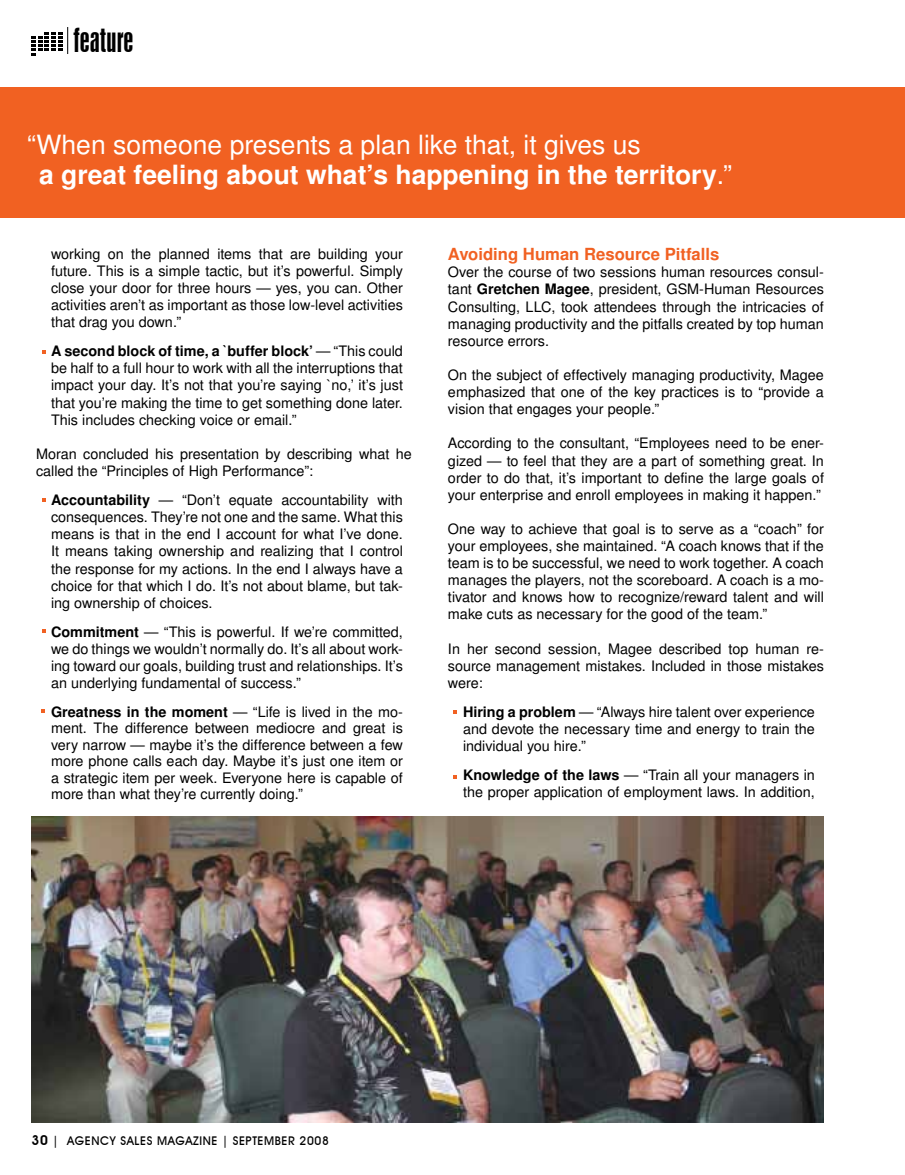
<style>
.page{position:relative;width:905px;height:1175px;background:#fff}
.page>*{position:absolute;margin:0;border:0;box-sizing:border-box;transform-origin:0 0}
.t1{font:31.05px "Swiss 924 BT Regular B";color:#000}
.t2{font:700 26.25px/30px "Turkish Sans SSK";color:#fff}
.t3{font:700 16.5px "Turkish Sans SSK";color:#f16122}
.t4{font:14.25px/17.1px "Turkish Sans SSK";color:#000;text-align:justify}
.t5{font:500 12px "Avant Garde IT Cby BT";letter-spacing:.05em;color:#000}
.s1{font-weight:400}
.s2{font-weight:700}
.s3{font-weight:600;font-size:13.5px}
</style>
<div class="page">
<svg style="left:32px;top:27px;width:36px;height:29px"></svg>
<div style="left:0;top:87px;width:904px;height:131px;background:#f16122"></div>
<svg style="left:42px;top:629px;width:3px;height:4px"></svg>
<svg style="left:453px;top:710px;width:3px;height:4px"></svg>
<img style="left:31px;top:816px;width:793px;height:306px">
<h1 class="t1" style="left:74px;top:22px;width:61px">FEATURE</h1>
<h2 class="t2" style="left:39px;top:129px;width:694px;text-indent:-12px"><span class="s1">“When someone presents a plan like that, it gives us<br></span>a great feeling about what’s happening in the territory<span class="s1">.”</span></h2>
<p class="t4" style="left:51px;top:245px;width:353px">working on the planned items that are building your future. This is a simple tactic, but it’s powerful. Simply close your door for three hours — yes, you can. Other activities aren’t as important as those low‑level activities that drag you down.”</p>
<p class="t4" style="left:51px;top:342px;width:353px"><span class="s2">A second block of time, a `buffer block’</span> — “This could be half to a full hour to work with all the interruptions that impact your day. It’s not that you’re saying `no,’ it’s just that you’re making the time to get something done later.<br>This includes checking voice or email.”</p>
<p class="t4" style="left:36px;top:445px;width:377px">Moran concluded his presentation by describing what he called the “Principles of High Performance”:</p>
<p class="t4" style="left:51px;top:491px;width:353px"><span class="s2">Accountability</span> — “Don’t equate accountability with consequences. They’re not one and the same. What this means is that in the end I account for what I’ve done.<br>It means taking ownership and realizing that I control the response for my actions. In the end I always have a choice for that which I do. It’s not about blame, but tak&shy;ing ownership of choices.</p>
<p class="t4" style="left:51px;top:623px;width:353px"><span class="s2">Commitment</span> — “This is powerful. If we’re committed, we do things we wouldn’t normally do. It’s all about work&shy;ing toward our goals, building trust and relationships. It’s an underlying fundamental of success.”</p>
<p class="t4" style="left:51px;top:703px;width:353px;line-height:16.5px"><span class="s2">Greatness in the moment</span> — “Life is lived in the mo&shy;ment. The difference between mediocre and great is very narrow — maybe it’s the difference between a few more phone calls each day. Maybe it’s just one item or a strategic item per week. Everyone here is capable of more than what they’re currently doing.”</p>
<p class="t3" style="left:448px;top:244px;width:273px">Avoiding Human Resource Pitfalls</p>
<p class="t4" style="left:448px;top:263px;width:377px">Over the course of two sessions human resources consul&shy;tant <span class="s2">Gretchen Magee</span>, president, GSM‑Human Resources Consulting, LLC, took attendees through the intricacies of managing productivity and the pitfalls created by top human resource errors.</p>
<p class="t4" style="left:448px;top:366px;width:377px">On the subject of effectively managing productivity, Magee emphasized that one of the key practices is to “provide a vision that engages your people.”</p>
<p class="t4" style="left:448px;top:434px;width:377px">According to the consultant, “Employees need to be ener&shy;gized — to feel that they are a part of something great. In order to do that, it’s important to define the large goals of your enterprise and enroll employees in making it happen.”</p>
<p class="t4" style="left:448px;top:520px;width:377px">One way to achieve that goal is to serve as a “coach” for your employees, she maintained. “A coach knows that if the team is to be successful, we need to work together. A coach manages the players, not the scoreboard. A coach is a mo&shy;tivator and knows how to recognize/reward talent and will make cuts as necessary for the good of the team.”</p>
<p class="t4" style="left:448px;top:640px;width:377px">In her second session, Magee described top human re&shy;source management mistakes. Included in those mistakes were:</p>
<p class="t4" style="left:463px;top:703px;width:353px"><span class="s2">Hiring a problem</span> — “Always hire talent over experience and devote the necessary time and energy to train the individual you hire.”</p>
<p class="t4" style="left:463px;top:766px;width:353px"><span class="s2">Knowledge of the laws</span> — “Train all your managers in the proper application of employment laws. In addition,</p>
<p class="t5" style="left:32px;top:1133px;width:299px"><span class="s3">30</span> | AGENCY SALES MAGAZINE | SEPTEMBER 2008</p>
</div>
